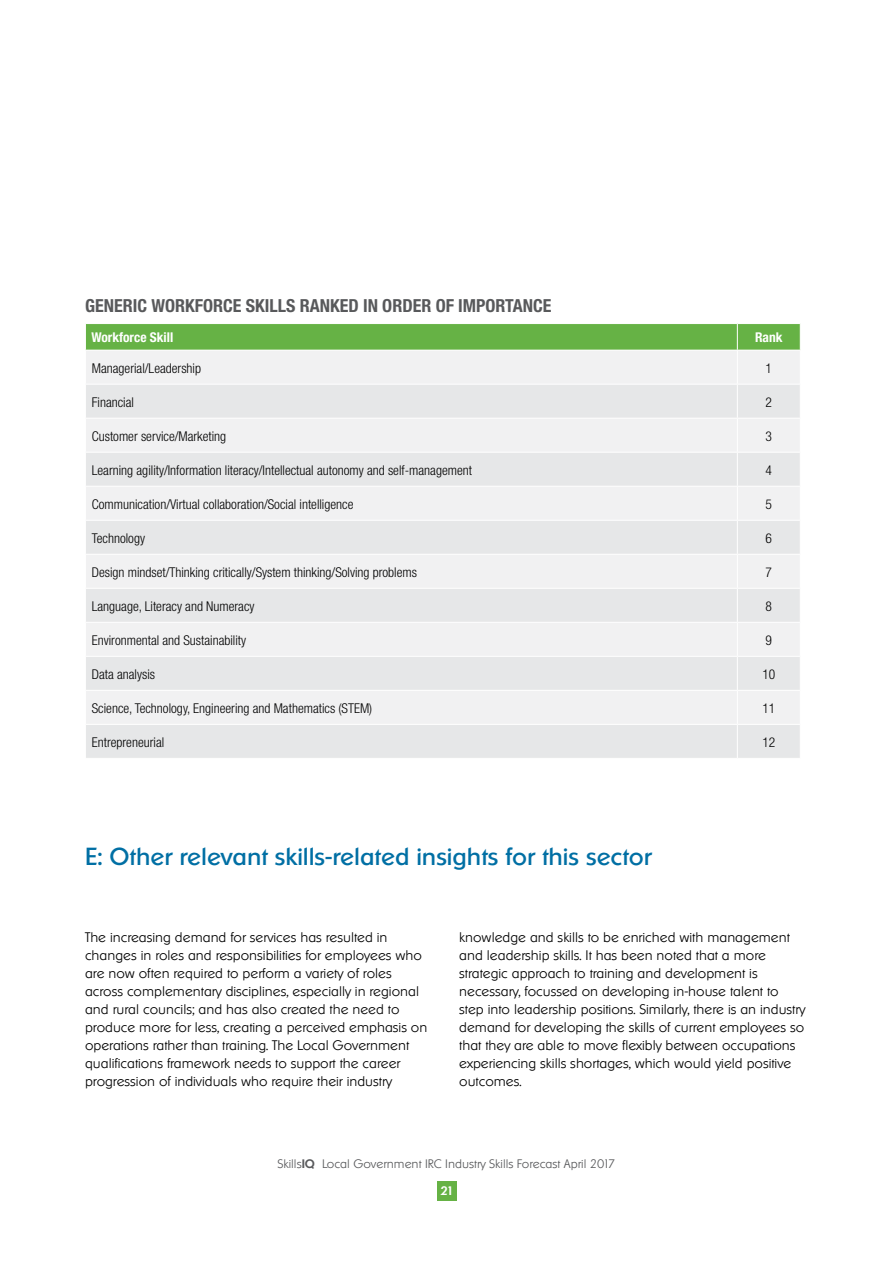
<style>
.page{position:relative;width:893px;height:1263px;background:#fff}
.page>*{position:absolute;margin:0;border:0;box-sizing:border-box;transform-origin:0 0}
.t1{font:24px "Ornitons Serial";color:#006fa4}
.t2{font:700 condensed 18px "Helvetica Neue";color:#58595b}
.t3{font:200 13.5px/18px "Ornitons Serial";color:#000}
.t4{font:300 condensed 13.5px "Helvetica Neue";color:#000}
.t5{font:700 condensed 13.5px "Helvetica Neue";color:#fff}
.t6{font:200 12px "Ornitons Serial";color:#58595b}
.t7{font:500 12px "Ornitons Serial";color:#fff}
.s1{font-weight:500}
</style>
<div class="page">
<div style="left:437px;top:1181px;width:20px;height:20px;background:#66b245"></div>
<div style="left:86px;top:351px;width:714px;height:32px;background:#f1f1f2"></div>
<svg style="left:86px;top:385px;width:714px;height:373px;fill:#e6e7e8"></svg>
<svg style="left:85px;top:324px;width:716px;height:26px;background:#69b349"></svg>
<hr style="left:737px;top:350px;width:1px;height:34px;background:#fff">
<hr style="left:737px;top:384px;width:1px;height:34px;background:#fff">
<hr style="left:85px;top:418px;width:652px;height:1px;background:#fff">
<hr style="left:737px;top:418px;width:64px;height:1px;background:#fff">
<hr style="left:737px;top:418px;width:1px;height:34px;background:#fff">
<hr style="left:85px;top:452px;width:652px;height:1px;background:#fff">
<hr style="left:737px;top:452px;width:64px;height:1px;background:#fff">
<hr style="left:737px;top:453px;width:1px;height:33px;background:#fff">
<hr style="left:85px;top:486px;width:652px;height:1px;background:#fff">
<hr style="left:737px;top:486px;width:64px;height:1px;background:#fff">
<hr style="left:737px;top:487px;width:1px;height:33px;background:#fff">
<hr style="left:85px;top:520px;width:652px;height:1px;background:#fff">
<hr style="left:737px;top:520px;width:64px;height:1px;background:#fff">
<hr style="left:737px;top:521px;width:1px;height:33px;background:#fff">
<hr style="left:85px;top:554px;width:652px;height:1px;background:#fff">
<hr style="left:737px;top:554px;width:64px;height:1px;background:#fff">
<hr style="left:737px;top:555px;width:1px;height:33px;background:#fff">
<hr style="left:85px;top:588px;width:652px;height:1px;background:#fff">
<hr style="left:737px;top:588px;width:64px;height:1px;background:#fff">
<hr style="left:737px;top:589px;width:1px;height:33px;background:#fff">
<hr style="left:85px;top:622px;width:652px;height:1px;background:#fff">
<hr style="left:737px;top:622px;width:64px;height:1px;background:#fff">
<hr style="left:737px;top:623px;width:1px;height:33px;background:#fff">
<hr style="left:85px;top:656px;width:652px;height:1px;background:#fff">
<hr style="left:737px;top:656px;width:64px;height:1px;background:#fff">
<hr style="left:737px;top:657px;width:1px;height:33px;background:#fff">
<hr style="left:85px;top:690px;width:652px;height:1px;background:#fff">
<hr style="left:737px;top:690px;width:64px;height:1px;background:#fff">
<hr style="left:737px;top:691px;width:1px;height:33px;background:#fff">
<hr style="left:85px;top:724px;width:652px;height:1px;background:#fff">
<hr style="left:737px;top:724px;width:64px;height:1px;background:#fff">
<hr style="left:737px;top:725px;width:1px;height:33px;background:#fff">
<h2 class="t2" style="left:85px;top:294px;width:468px">GENERIC WORKFORCE SKILLS RANKED IN ORDER OF IMPORTANCE</h2>
<p class="t5" style="left:91px;top:329px;width:83px">Workforce Skill</p>
<p class="t5" style="left:755px;top:329px;width:29px">Rank</p>
<p class="t4" style="left:92px;top:360px;width:111px">Managerial/Leadership</p>
<p class="t4" style="left:766px;top:360px;width:8px">1</p>
<p class="t4" style="left:92px;top:394px;width:44px">Financial</p>
<p class="t4" style="left:766px;top:394px;width:8px">2</p>
<p class="t4" style="left:92px;top:428px;width:136px">Customer service/Marketing</p>
<p class="t4" style="left:766px;top:428px;width:8px">3</p>
<p class="t4" style="left:92px;top:462px;width:382px">Learning agility/Information literacy/Intellectual autonomy and self-management</p>
<p class="t4" style="left:766px;top:462px;width:8px">4</p>
<p class="t4" style="left:92px;top:496px;width:263px">Communication/Virtual collaboration/Social intelligence</p>
<p class="t4" style="left:766px;top:496px;width:8px">5</p>
<p class="t4" style="left:92px;top:530px;width:55px">Technology</p>
<p class="t4" style="left:766px;top:530px;width:8px">6</p>
<p class="t4" style="left:92px;top:564px;width:327px">Design mindset/Thinking critically/System thinking/Solving problems</p>
<p class="t4" style="left:766px;top:564px;width:8px">7</p>
<p class="t4" style="left:92px;top:598px;width:164px">Language, Literacy and Numeracy</p>
<p class="t4" style="left:766px;top:598px;width:8px">8</p>
<p class="t4" style="left:92px;top:632px;width:156px">Environmental and Sustainability</p>
<p class="t4" style="left:766px;top:632px;width:8px">9</p>
<p class="t4" style="left:92px;top:666px;width:65px">Data analysis</p>
<p class="t4" style="left:762px;top:666px;width:14px">10</p>
<p class="t4" style="left:92px;top:700px;width:282px">Science, Technology, Engineering and Mathematics (STEM)</p>
<p class="t4" style="left:762px;top:700px;width:14px">11</p>
<p class="t4" style="left:92px;top:734px;width:74px">Entrepreneurial</p>
<p class="t4" style="left:762px;top:734px;width:14px">12</p>
<h1 class="t1" style="left:85px;top:842px;width:568px">E: Other relevant skills-related insights for this sector</h1>
<p class="t3" style="left:85px;top:928px;width:344px">The increasing demand for services has resulted in changes in roles and responsibilities for employees who are now often required to perform a variety of roles across complementary disciplines, especially in regional and rural councils; and has also created the need to produce more for less, creating a perceived emphasis on operations rather than training. The Local Government qualifications framework needs to support the career progression of individuals who require their industry</p>
<p class="t3" style="left:459px;top:928px;width:347px">knowledge and skills to be enriched with management and leadership skills. It has been noted that a more strategic approach to training and development is necessary, focussed on developing in-house talent to step into leadership positions. Similarly, there is an industry demand for developing the skills of current employees so that they are able to move flexibly between occupations experiencing skills shortages, which would yield positive outcomes.</p>
<p class="t6" style="left:277px;top:1157px;width:339px">Skills<span class="s1">IQ</span> Local Government IRC Industry Skills Forecast April 2017</p>
<p class="t7" style="left:440px;top:1183px;width:15px">21</p>
</div>
